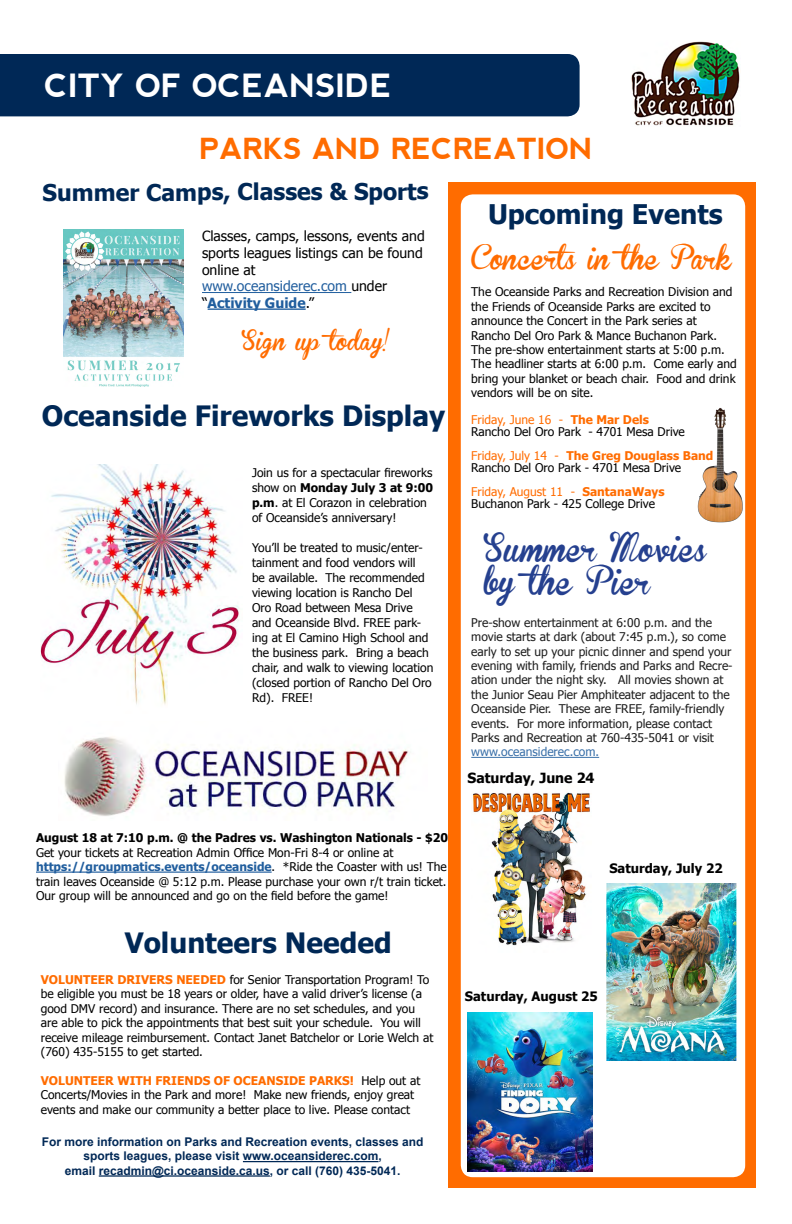
<style>
.page{position:relative;width:792px;height:1224px;background:#fff}
.page>*{position:absolute;margin:0;border:0;box-sizing:border-box;transform-origin:0 0}
.t1{font:700 32px "nevis";color:#fff}
.t2{font:700 29px "nevis";color:#ff6c00}
.t3{font:700 28px "Tahoma";color:#002856}
.t4{font:28px/33.6px "Brannboll Fet";color:#25408f}
.t5{font:700 27px "Tahoma";color:#002856}
.t6{font:24px "Brannboll Fet";color:#ff6c00}
.t7{font:700 23px "Tahoma";letter-spacing:-.005em;color:#002856}
.t8{font:20px "Brannboll Fet";color:#ff6c00}
.t9{font:14px/16.8px "Tahoma";color:#000}
.t10{font:700 14px "Tahoma";color:#000}
.t11{font:700 13px "Tahoma";color:#000}
.t12{font:12px/14.4px "Tahoma";color:#000}
.t13{font:700 12px/14.4px "Arial";color:#002856;text-align:center}
.t14{font:700 12px "Tahoma";color:#000}
.t15{font:12px "Tahoma";color:#215e9e}
.s1{color:#215e9e}
.s2{font-weight:700;color:#215e9e}
.s3{font-weight:700}
.s4{color:#ff6c00}
.s5{font-weight:700;color:#ff6c00}
</style>
<div class="page">
<div style="left:0;top:54px;width:580px;height:62px;background:#002856"></div>
<img style="left:631px;top:41px;width:109px;height:85px">
<hr style="left:243px;top:1161px;width:136px;height:1px;background:#002856">
<hr style="left:99px;top:1175px;width:171px;height:2px;background:#002856">
<hr style="left:202px;top:292px;width:149px;height:1px;background:#215e9e">
<hr style="left:208px;top:308px;width:98px;height:2px;background:#215e9e">
<div style="left:449px;top:182px;width:307px;height:1006px;background:#ff6c00"></div>
<div style="left:461px;top:194px;width:284px;height:983px;background:#fff;border-radius:12px"></div>
<hr style="left:36px;top:872px;width:236px;height:1px;background:#215e9e">
<hr style="left:471px;top:757px;width:128px;height:1px;background:#215e9e">
<img style="left:63px;top:229px;width:121px;height:157px">
<img style="left:41px;top:465px;width:198px;height:240px">
<img style="left:64px;top:737px;width:346px;height:79px">
<img style="left:697px;top:405px;width:49px;height:121px">
<img style="left:473px;top:792px;width:117px;height:154px">
<img style="left:606px;top:884px;width:131px;height:176px">
<img style="left:468px;top:1013px;width:125px;height:159px">
<h1 class="t1" style="left:44px;top:67px;width:349px">CITY OF OCEANSIDE</h1>
<h2 class="t2" style="left:200px;top:132px;width:394px">PARKS AND RECREATION</h2>
<h3 class="t7" style="left:43px;top:176px;width:388px">Summer Camps, Classes &amp; Sports</h3>
<p class="t9" style="left:202px;top:227px;width:224px">Classes, camps, lessons, events and sports leagues listings can be found online at<br><span class="s1">www.oceansiderec.com</span> under “<span class="s2">Activity Guide</span>.”</p>
<h3 class="t8" style="left:242px;top:330px;width:150px">Sign up today!</h3>
<h3 class="t3" style="left:42px;top:396px;width:405px">Oceanside Fireworks Display</h3>
<p class="t12" style="left:252px;top:464px;width:183px;line-height:15px">Join us for a spectacular fireworks show on <span class="s3">Monday July 3 at 9:00 p.m</span>. at El Corazon in celebration of Oceanside’s anniversary!</p>
<p class="t12" style="left:252px;top:539px;width:183px;line-height:15px">You’ll be treated to music/enter&shy;tainment and food vendors will<br>be available. The recommended viewing location is Rancho Del<br>Oro Road between Mesa Drive and Oceanside Blvd. FREE park&shy;ing at El Camino High School and the business park. Bring a beach chair, and walk to viewing location (closed portion of Rancho Del Oro<br>Rd). FREE!</p>
<h3 class="t5" style="left:488px;top:195px;width:236px">Upcoming Events</h3>
<h3 class="t6" style="left:471px;top:245px;width:262px">Concerts in the Park</h3>
<p class="t12" style="left:471px;top:284px;width:267px">The Oceanside Parks and Recreation Division and the Friends of Oceanside Parks are excited to announce the Concert in the Park series at Rancho Del Oro Park &amp; Mance Buchanon Park.<br>The pre-show entertainment starts at 5:00 p.m.<br>The headliner starts at 6:00 p.m. Come early and bring your blanket or beach chair. Food and drink vendors will be on site.</p>
<p class="t12" style="left:471px;top:413px;width:215px;line-height:12px"><span class="s4">Friday, June 16 -</span> <span class="s5">The Mar Dels<br></span>Rancho Del Oro Park - 4701 Mesa Drive</p>
<p class="t12" style="left:471px;top:449px;width:244px;line-height:12px"><span class="s4">Friday, July 14 -</span> <span class="s5">The Greg Douglass Band<br></span>Rancho Del Oro Park - 4701 Mesa Drive</p>
<p class="t12" style="left:471px;top:485px;width:195px;line-height:12px"><span class="s4">Friday, August 11 -</span> <span class="s5">SantanaWays<br></span>Buchanon Park - 425 College Drive</p>
<h3 class="t4" style="left:484px;top:533px;width:224px">Summer Movies by the Pier</h3>
<p class="t12" style="left:471px;top:615px;width:263px">Pre-show entertainment at 6:00 p.m. and the movie starts at dark (about 7:45 p.m.), so come early to set up your picnic dinner and spend your evening with family, friends and Parks and Recre&shy;ation under the night sky. All movies shown at the Junior Seau Pier Amphiteater adjacent to the Oceanside Pier. These are FREE, family-friendly events. For more information, please contact Parks and Recreation at 760-435-5041 or visit</p>
<p class="t15" style="left:471px;top:744px;width:129px">www.oceansiderec.com.</p>
<p class="t10" style="left:468px;top:768px;width:129px">Saturday, June 24</p>
<p class="t14" style="left:36px;top:830px;width:414px">August 18 at 7:10 p.m. @ the Padres vs. Washington Nationals - $20</p>
<p class="t12" style="left:36px;top:845px;width:412px">Get your tickets at Recreation Admin Office Mon-Fri 8-4 or online at <span class="s2">https://groupmatics.events/oceanside</span>. *Ride the Coaster with us! The train leaves Oceanside @ 5:12 p.m. Please purchase your own r/t train ticket.<br>Our group will be announced and go on the field before the game!</p>
<h3 class="t3" style="left:125px;top:923px;width:268px">Volunteers Needed</h3>
<p class="t12" style="left:41px;top:972px;width:394px"><span class="s5">VOLUNTEER DRIVERS NEEDED</span> for Senior Transportation Program! To be eligible you must be 18 years or older, have a valid driver’s license (a good DMV record) and insurance. There are no set schedules, and you are able to pick the appointments that best suit your schedule. You will receive mileage reimbursement. Contact Janet Batchelor or Lorie Welch at (760) 435-5155 to get started.</p>
<p class="t12" style="left:41px;top:1073px;width:381px"><span class="s5">VOLUNTEER WITH FRIENDS OF OCEANSIDE PARKS!</span> Help out at<br>Concerts/Movies in the Park and more! Make new friends, enjoy great events and make our community a better place to live. Please contact</p>
<p class="t13" style="left:42px;top:1135px;width:383px">For more information on Parks and Recreation events, classes and sports leagues, please visit www.oceansiderec.com,<br>email recadmin@ci.oceanside.ca.us, or call (760) 435-5041.</p>
<p class="t11" style="left:609px;top:859px;width:115px">Saturday, July 22</p>
<p class="t11" style="left:465px;top:987px;width:134px">Saturday, August 25</p>
</div>
